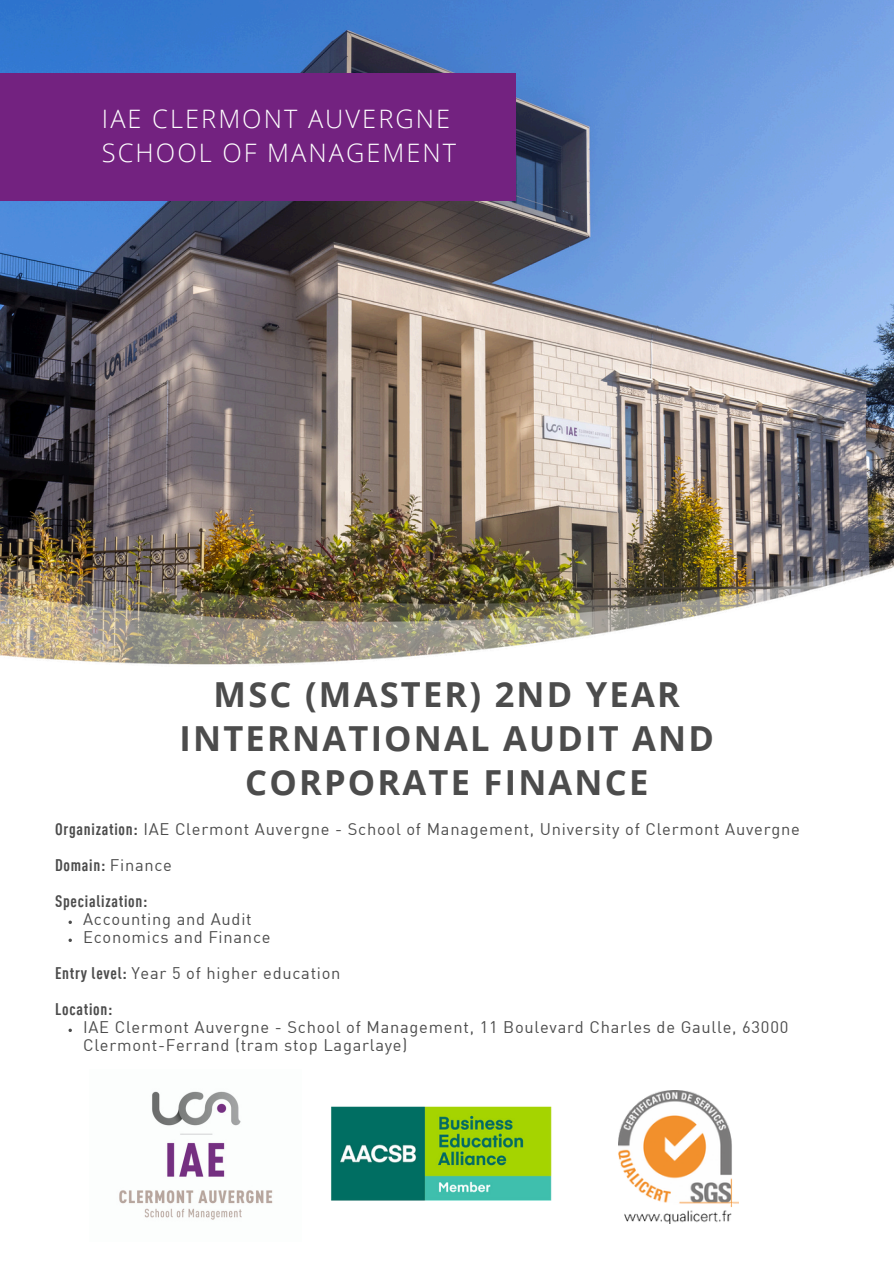
<style>
.page{position:relative;width:894px;height:1264px;background:#fff}
.page>*{position:absolute;margin:0;border:0;box-sizing:border-box;transform-origin:0 0}
.t1{font:700 34.5px/43.8px "Open Sans";letter-spacing:.065em;color:#4c4c4c;text-align:center}
.t2{font:300 25.35px/34.5px "Open Sans";letter-spacing:.08em;color:#fff}
.t3{font:16.5px/18px "DIN Offc";letter-spacing:.045em;color:#4c4c4c}
.t4{font:700 condensed 16.5px "DIN Offc";letter-spacing:.045em;color:#4c4c4c}
.s1{font-weight:700;font-stretch:condensed}
.s2{font-weight:400;font-stretch:normal}
</style>
<div class="page">
<img style="left:0;top:0;width:893px;height:510px">
<img style="left:0;top:510px;width:893px;height:155px">
<svg style="left:68px;top:920px;width:4px;height:4px"></svg>
<svg style="left:68px;top:938px;width:4px;height:4px"></svg>
<svg style="left:68px;top:1028px;width:4px;height:4px"></svg>
<div style="left:0;top:74px;width:516px;height:127px;background:#732280"></div>
<img style="left:618px;top:1090px;width:119px;height:133px">
<img style="left:331px;top:1106px;width:221px;height:95px">
<img style="left:119px;top:1091px;width:154px;height:129px">
<h3 class="t2" style="left:102px;top:101px;width:355px">IAE CLERMONT AUVERGNE<br>SCHOOL OF MANAGEMENT</h3>
<h2 class="t1" style="left:179px;top:671px;width:536px">MSC (MASTER) 2ND YEAR<br>INTERNATIONAL AUDIT AND<br>CORPORATE FINANCE</h2>
<p class="t3" style="left:55px;top:821px;width:746px"><span class="s1">Organization:</span> IAE Clermont Auvergne - School of Management, University of Clermont Auvergne</p>
<h1 class="t4" style="left:55px;top:858px;width:118px">Domain: <span class="s2">Finance</span></h1>
<p class="t4" style="left:55px;top:894px;width:94px">Specialization:</p>
<p class="t3" style="left:83px;top:911px;width:170px">Accounting and Audit</p>
<h3 class="t3" style="left:83px;top:929px;width:189px">Economics and Finance</h3>
<p class="t3" style="left:55px;top:965px;width:287px"><span class="s1">Entry level:</span> Year 5 of higher education</p>
<p class="t4" style="left:55px;top:1002px;width:59px">Location:</p>
<p class="t3" style="left:83px;top:1019px;width:706px">IAE Clermont Auvergne - School of Management, 11 Boulevard Charles de Gaulle, 63000<br>Clermont-Ferrand (tram stop Lagarlaye)</p>
</div>
